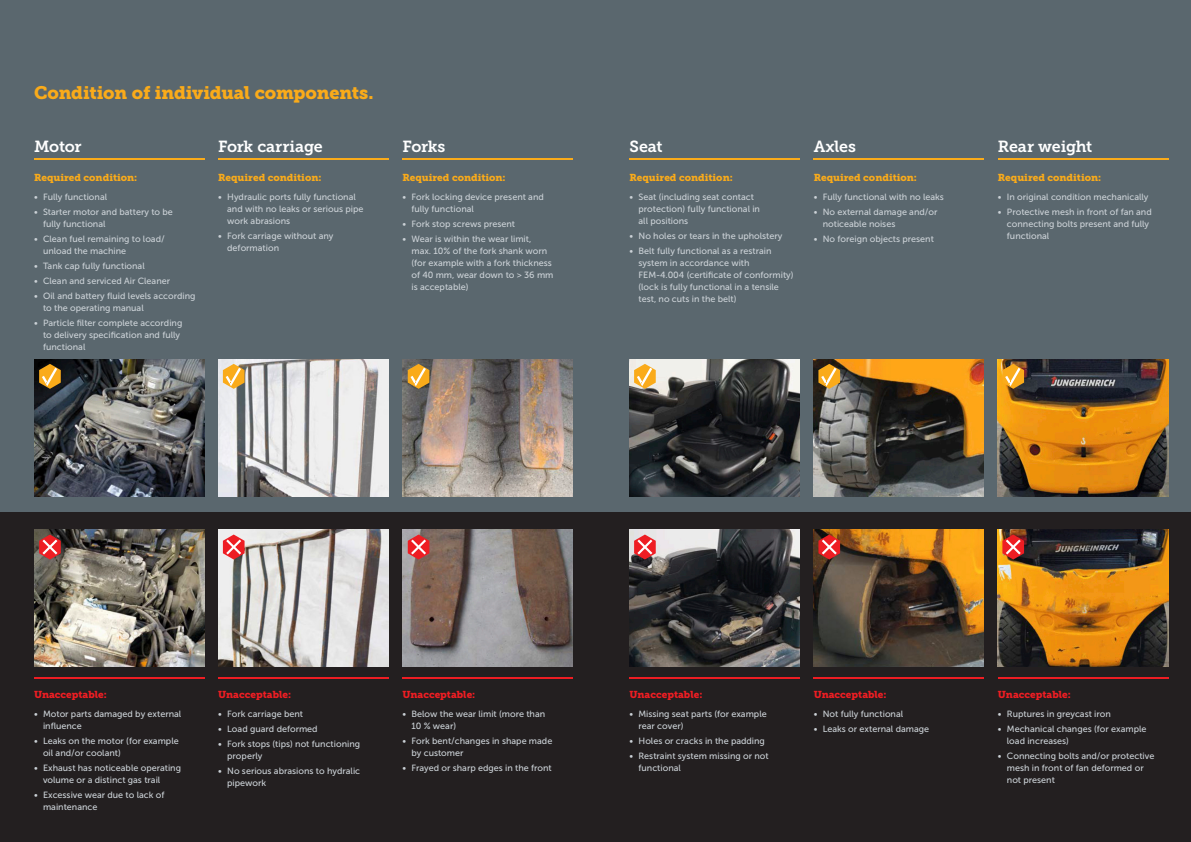
<style>
.page{position:relative;width:1191px;height:842px;background:#fff}
.page>*{position:absolute;margin:0;border:0;box-sizing:border-box;transform-origin:0 0}
.t1{font:18px "Museo JH Slab 900";letter-spacing:-.01em;color:#faab1a}
.t2{font:16px "Museo JH Slab 700";letter-spacing:-.015em;color:#fff}
.t3{font:10px "Museo JH Slab 900";color:#faab1a}
.t4{font:10px "Museo JH Slab 900";color:#ee1d23}
.t5{font:9px/12px "Museo JH Sans 500";color:#ccd2d7}
</style>
<div class="page">
<div style="left:595px;top:0;width:596px;height:842px;background:#5a676e"></div>
<div style="left:0;top:0;width:595px;height:842px;background:#5a676e"></div>
<div style="left:0;top:513px;width:595px;height:329px;background:#231f20"></div>
<div style="left:595px;top:513px;width:596px;height:329px;background:#231f20"></div>
<img style="left:218px;top:530px;width:170px;height:137px">
<img style="left:402px;top:530px;width:170px;height:137px">
<img style="left:34px;top:360px;width:170px;height:137px">
<hr style="left:34px;top:158px;width:170px;height:1px;background:#faab1a">
<hr style="left:218px;top:158px;width:170px;height:1px;background:#faab1a">
<hr style="left:402px;top:158px;width:170px;height:1px;background:#faab1a">
<hr style="left:629px;top:158px;width:170px;height:1px;background:#faab1a">
<hr style="left:813px;top:158px;width:171px;height:1px;background:#faab1a">
<hr style="left:998px;top:158px;width:170px;height:1px;background:#faab1a">
<img style="left:34px;top:530px;width:170px;height:137px">
<img style="left:813px;top:360px;width:171px;height:137px">
<img style="left:813px;top:530px;width:171px;height:137px">
<img style="left:998px;top:360px;width:170px;height:137px">
<img style="left:998px;top:530px;width:170px;height:137px">
<img style="left:629px;top:360px;width:170px;height:137px">
<img style="left:629px;top:530px;width:170px;height:137px">
<svg style="left:39px;top:364px;width:22px;height:25px"></svg>
<svg style="left:39px;top:534px;width:22px;height:25px"></svg>
<svg style="left:223px;top:534px;width:21px;height:25px"></svg>
<img style="left:218px;top:360px;width:170px;height:137px">
<img style="left:402px;top:360px;width:170px;height:137px">
<svg style="left:223px;top:364px;width:21px;height:25px"></svg>
<svg style="left:408px;top:364px;width:21px;height:25px"></svg>
<svg style="left:408px;top:534px;width:21px;height:25px"></svg>
<svg style="left:634px;top:364px;width:22px;height:25px"></svg>
<svg style="left:634px;top:534px;width:22px;height:25px"></svg>
<svg style="left:818px;top:364px;width:22px;height:25px"></svg>
<svg style="left:818px;top:534px;width:22px;height:25px"></svg>
<svg style="left:1002px;top:364px;width:22px;height:25px"></svg>
<svg style="left:1002px;top:534px;width:22px;height:25px"></svg>
<hr style="left:34px;top:677px;width:170px;height:2px;background:#ee1d23">
<hr style="left:218px;top:677px;width:170px;height:2px;background:#ee1d23">
<hr style="left:402px;top:677px;width:170px;height:2px;background:#ee1d23">
<hr style="left:629px;top:677px;width:170px;height:2px;background:#ee1d23">
<hr style="left:813px;top:677px;width:171px;height:2px;background:#ee1d23">
<hr style="left:998px;top:677px;width:170px;height:2px;background:#ee1d23">
<p class="t1" style="left:34px;top:82px;width:341px">Condition of individual components.</p>
<p class="t2" style="left:34px;top:137px;width:49px">Motor</p>
<p class="t3" style="left:34px;top:171px;width:105px">Required condition:</p>
<p class="t5" style="left:34px;top:191px;width:75px">• Fully functional</p>
<p class="t5" style="left:43px;top:206px;width:131px;text-indent:-9px">• Starter motor and battery to be fully functional</p>
<p class="t5" style="left:43px;top:233px;width:123px;text-indent:-9px">• Clean fuel remaining to load/ unload the machine</p>
<p class="t5" style="left:34px;top:260px;width:112px">• Tank cap fully functional</p>
<p class="t5" style="left:34px;top:275px;width:138px">• Clean and serviced Air Cleaner</p>
<p class="t5" style="left:43px;top:290px;width:154px;text-indent:-9px">• Oil and battery fluid levels according to the operating manual</p>
<p class="t5" style="left:43px;top:317px;width:141px;text-indent:-9px">• Particle filter complete according to delivery specification and fully functional</p>
<p class="t2" style="left:218px;top:137px;width:106px">Fork carriage</p>
<p class="t3" style="left:218px;top:171px;width:105px">Required condition:</p>
<p class="t5" style="left:227px;top:191px;width:138px;text-indent:-9px">• Hydraulic ports fully functional and with no leaks or serious pipe work abrasions</p>
<p class="t5" style="left:227px;top:230px;width:108px;text-indent:-9px">• Fork carriage without any deformation</p>
<p class="t2" style="left:402px;top:137px;width:44px">Forks</p>
<p class="t3" style="left:402px;top:171px;width:105px">Required condition:</p>
<p class="t5" style="left:411px;top:191px;width:134px;text-indent:-9px">• Fork locking device present and fully functional</p>
<p class="t5" style="left:402px;top:218px;width:114px">• Fork stop screws present</p>
<p class="t5" style="left:411px;top:233px;width:143px;text-indent:-9px">• Wear is within the wear limit, max. 10% of the fork shank worn (for example with a fork thickness of 40 mm, wear down to &gt; 36 mm is acceptable)</p>
<p class="t2" style="left:629px;top:137px;width:35px">Seat</p>
<p class="t3" style="left:629px;top:171px;width:105px">Required condition:</p>
<p class="t5" style="left:638px;top:191px;width:123px;text-indent:-9px">• Seat (including seat contact protection) fully functional in all positions</p>
<p class="t5" style="left:629px;top:230px;width:154px">• No holes or tears in the upholstery</p>
<p class="t5" style="left:638px;top:245px;width:156px;text-indent:-9px">• Belt fully functional as a restrain system in accordance with FEM-4.004 (certificate of conformity) (lock is fully functional in a tensile test, no cuts in the belt)</p>
<p class="t2" style="left:813px;top:137px;width:44px">Axles</p>
<p class="t3" style="left:813px;top:171px;width:105px">Required condition:</p>
<p class="t5" style="left:813px;top:191px;width:132px">• Fully functional with no leaks</p>
<p class="t5" style="left:822px;top:206px;width:116px;text-indent:-9px">• No external damage and/or noticeable noises</p>
<p class="t5" style="left:813px;top:233px;width:122px">• No foreign objects present</p>
<p class="t2" style="left:998px;top:137px;width:96px">Rear weight</p>
<p class="t3" style="left:998px;top:171px;width:105px">Required condition:</p>
<p class="t5" style="left:998px;top:191px;width:152px">• In original condition mechanically</p>
<p class="t5" style="left:1007px;top:206px;width:146px;text-indent:-9px">• Protective mesh in front of fan and connecting bolts present and fully functional</p>
<p class="t4" style="left:34px;top:689px;width:74px">Unacceptable:</p>
<p class="t5" style="left:43px;top:708px;width:140px;text-indent:-9px">• Motor parts damaged by external influence</p>
<p class="t5" style="left:43px;top:735px;width:137px;text-indent:-9px">• Leaks on the motor (for example oil and/or coolant)</p>
<p class="t5" style="left:43px;top:762px;width:139px;text-indent:-9px">• Exhaust has noticeable operating volume or a distinct gas trail</p>
<p class="t5" style="left:43px;top:789px;width:123px;text-indent:-9px">• Excessive wear due to lack of maintenance</p>
<p class="t4" style="left:218px;top:689px;width:74px">Unacceptable:</p>
<p class="t5" style="left:218px;top:708px;width:86px">• Fork carriage bent</p>
<p class="t5" style="left:218px;top:723px;width:101px">• Load guard deformed</p>
<p class="t5" style="left:227px;top:738px;width:134px;text-indent:-9px">• Fork stops (tips) not functioning properly</p>
<p class="t5" style="left:227px;top:765px;width:134px;text-indent:-9px">• No serious abrasions to hydralic pipework</p>
<p class="t4" style="left:402px;top:689px;width:74px">Unacceptable:</p>
<p class="t5" style="left:411px;top:708px;width:135px;text-indent:-9px">• Below the wear limit (more than<br>10 % wear)</p>
<p class="t5" style="left:411px;top:735px;width:142px;text-indent:-9px">• Fork bent/changes in shape made by customer</p>
<p class="t5" style="left:402px;top:762px;width:151px">• Frayed or sharp edges in the front</p>
<p class="t4" style="left:629px;top:689px;width:74px">Unacceptable:</p>
<p class="t5" style="left:638px;top:708px;width:130px;text-indent:-9px">• Missing seat parts (for example rear cover)</p>
<p class="t5" style="left:629px;top:735px;width:137px">• Holes or cracks in the padding</p>
<p class="t5" style="left:638px;top:750px;width:132px;text-indent:-9px">• Restraint system missing or not functional</p>
<p class="t4" style="left:813px;top:689px;width:74px">Unacceptable:</p>
<p class="t5" style="left:813px;top:708px;width:91px">• Not fully functional</p>
<p class="t5" style="left:813px;top:723px;width:117px">• Leaks or external damage</p>
<p class="t4" style="left:998px;top:689px;width:74px">Unacceptable:</p>
<p class="t5" style="left:998px;top:708px;width:114px">• Ruptures in greycast iron</p>
<p class="t5" style="left:1007px;top:723px;width:141px;text-indent:-9px">• Mechanical changes (for example load increases)</p>
<p class="t5" style="left:1007px;top:750px;width:149px;text-indent:-9px">• Connecting bolts and/or protective mesh in front of fan deformed or not present</p>
</div>
